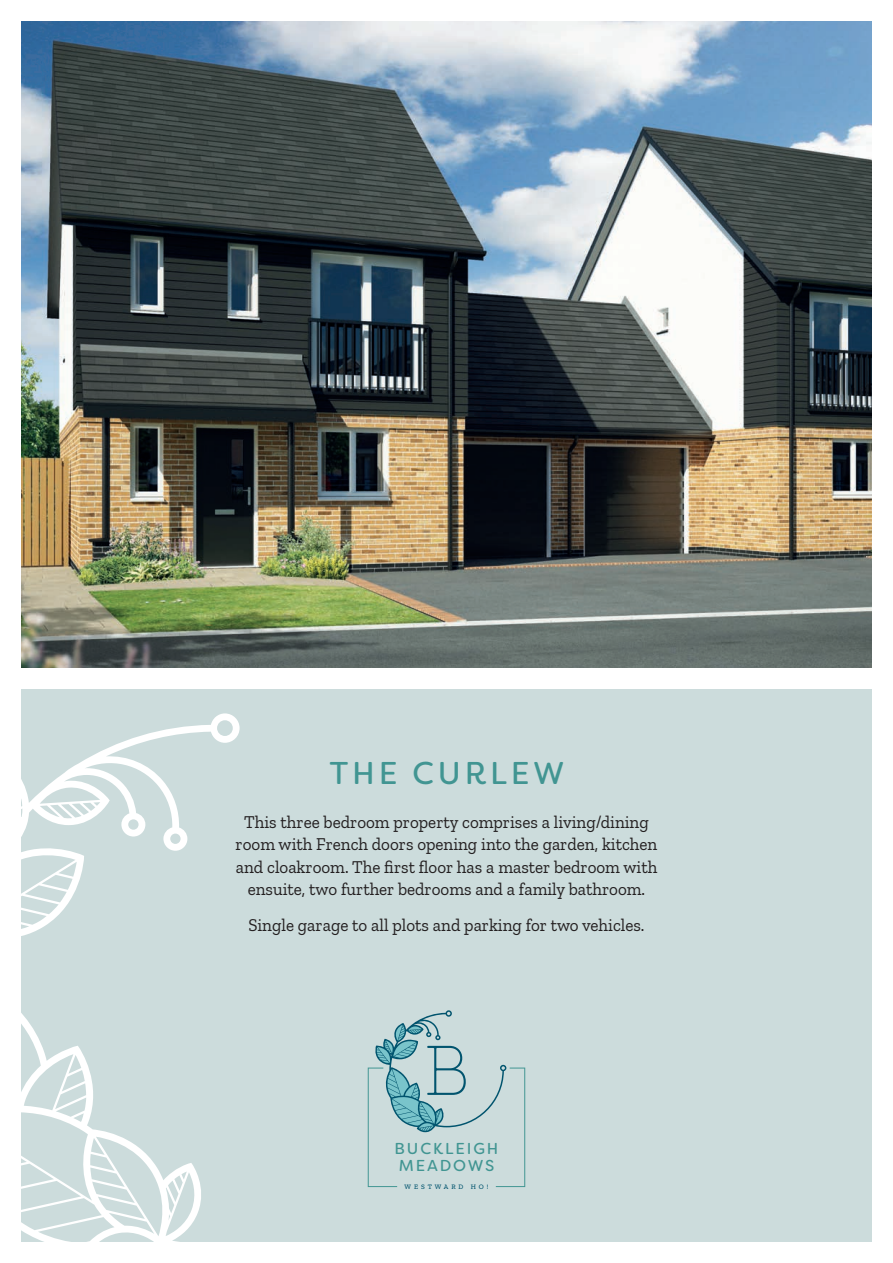
<style>
.page{position:relative;width:893px;height:1263px;background:#fff}
.page>*{position:absolute;margin:0;border:0;box-sizing:border-box;transform-origin:0 0}
.t1{font:31.5px "Filson Soft";letter-spacing:.12em;color:#419592}
.t2{font:18px/22.5px "Zilla Slab";color:#231f20;text-align:center;scale:.95 1}
.t3{font:15.9px/17.1px "Filson Soft";letter-spacing:.12em;color:#419592}
.t4{font:500 6.9px "Zilla Slab";letter-spacing:.42em;color:#01546e}
</style>
<div class="page">
<div style="left:21px;top:689px;width:851px;height:553px;background:#ccdcdc"></div>
<img style="left:21px;top:21px;width:851px;height:647px">
<svg style="left:21px;top:713px;width:219px;height:529px"></svg>
<svg style="left:368px;top:1010px;width:157px;height:177px"></svg>
<h1 class="t1" style="left:329px;top:753px;width:237px">THE CURLEW</h1>
<p class="t2" style="left:236px;top:811px;width:445px">This three bedroom property comprises a living/dining room with French doors opening into the garden, kitchen and cloakroom. The first floor has a master bedroom with ensuite, two further bedrooms and a family bathroom.</p>
<p class="t2" style="left:248px;top:913px;width:419px">Single garage to all plots and parking for two vehicles.</p>
<p class="t3" style="left:395px;top:1139px;width:105px">BUCKLEIGH<br>MEADOWS</p>
<p class="t4" style="left:405px;top:1182px;width:85px">WESTWARD HO!</p>
</div>
